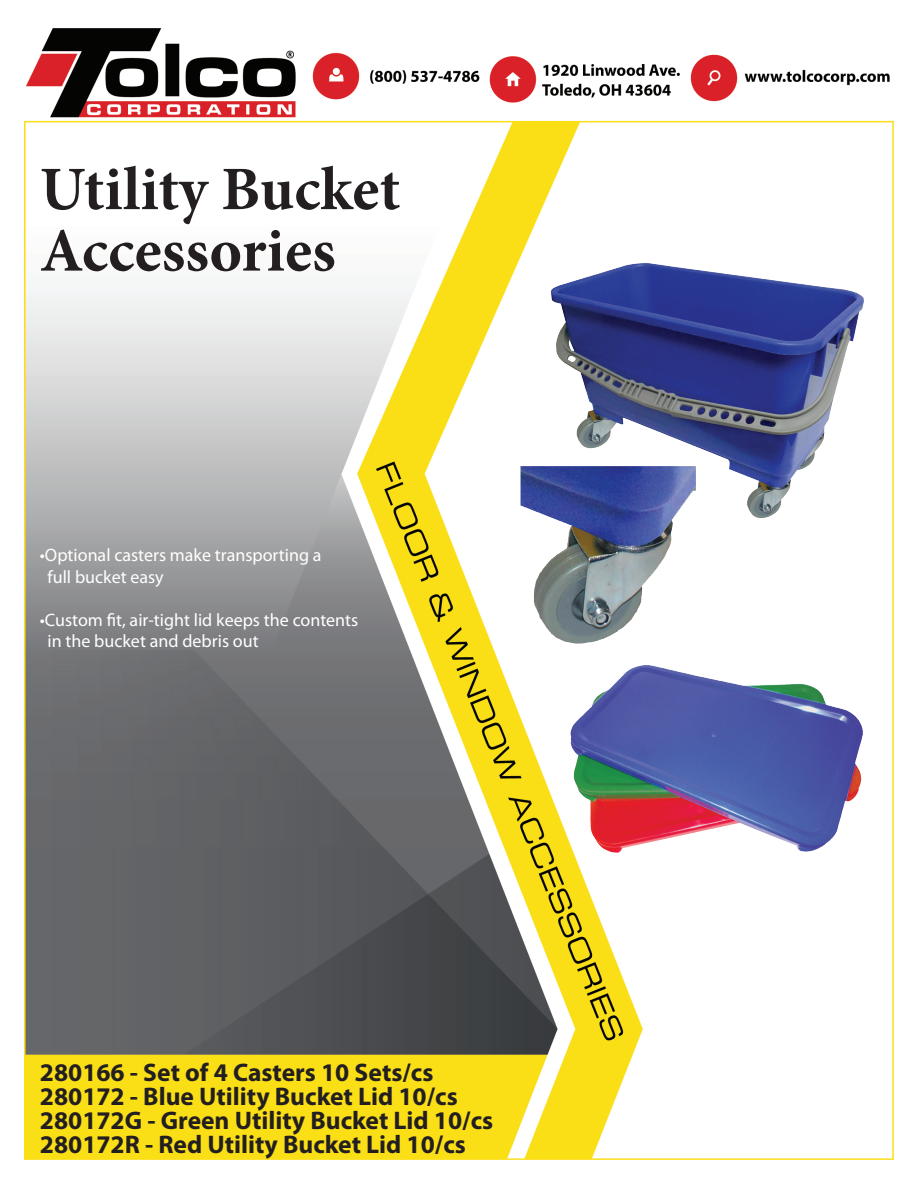
<style>
.page{position:relative;width:918px;height:1188px;background:#fff}
.page>*{position:absolute;margin:0;border:0;box-sizing:border-box;transform-origin:0 0}
.t1{font:700 61.8px/61.5px "Minion Pro";color:#231f20}
.t2{font:700 25.5px/24px "Myriad Pro";color:#231f20}
.t3{font:18px/21.6px "Myriad Pro";color:#fff}
</style>
<div class="page">
<img style="left:24px;top:28px;width:870px;height:1131px">
<img style="left:521px;top:466px;width:85px;height:178px">
<img style="left:551px;top:263px;width:95px;height:63px">
<img style="left:571px;top:665px;width:75px;height:118px">
<h1 class="t1" style="left:40px;top:158px;width:362px">Utility Bucket<br>Accessories</h1>
<p class="t3" style="left:48px;top:544px;width:276px;text-indent:-8px">•Optional casters make transporting a full bucket easy</p>
<p class="t3" style="left:48px;top:609px;width:312px;text-indent:-8px">•Custom fit, air-tight lid keeps the contents in the bucket and debris out</p>
<p class="t2" style="left:40px;top:1059px;width:455px">280166 - Set of 4 Casters 10 Sets/cs 280172 - Blue Utility Bucket Lid 10/cs 280172G - Green Utility Bucket Lid 10/cs 280172R - Red Utility Bucket Lid 10/cs</p>
</div>
